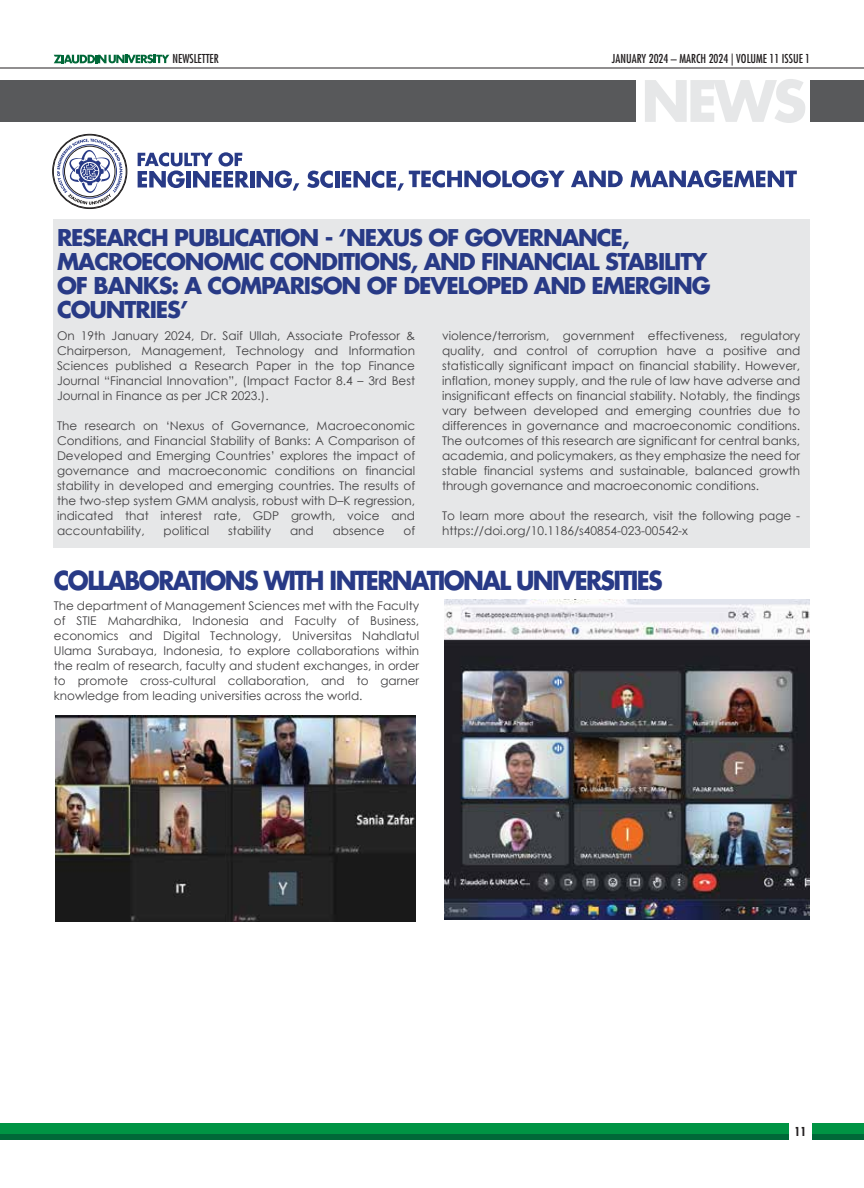
<style>
.page{position:relative;width:864px;height:1188px;background:#fff}
.page>*{position:absolute;margin:0;border:0;box-sizing:border-box;transform-origin:0 0}
.t1{font:700 55.5px "Futura Std";color:#e6e7e8}
.t2{font:700 25.5px "Futura Std";letter-spacing:-.07em;color:#283a86;scale:.93 1}
.t3{font:700 22.5px/24px "Futura Std";letter-spacing:-.05em;color:#283a86}
.t4{font:12px/15px "Century Gothic";color:#414042;text-align:justify}
.t5{font:condensed 12px "Futura Std";color:#231f20}
.t6{font:700 condensed 12px "Futura Std";color:#231f20}
</style>
<div class="page">
<div style="left:53px;top:219px;width:757px;height:329px;background:#e6e7e8"></div>
<hr style="left:0;top:68px;width:864px;height:1px;background:#231f20">
<div style="left:810px;top:80px;width:54px;height:42px;background:#58595b"></div>
<div style="left:0;top:80px;width:636px;height:42px;background:#58595b"></div>
<svg style="left:54px;top:54px;width:115px;height:10px"></svg>
<img style="left:55px;top:715px;width:360px;height:206px">
<img style="left:445px;top:599px;width:364px;height:320px">
<svg style="left:138px;top:152px;width:111px;height:36px"></svg>
<hr style="left:250px;top:171px;width:4px;height:16px;background:#283a86">
<svg style="left:257px;top:170px;width:42px;height:21px"></svg>
<svg style="left:307px;top:171px;width:26px;height:17px"></svg>
<hr style="left:335px;top:171px;width:4px;height:16px;background:#283a86">
<svg style="left:342px;top:170px;width:223px;height:21px"></svg>
<svg style="left:571px;top:171px;width:52px;height:16px"></svg>
<svg style="left:630px;top:170px;width:167px;height:18px"></svg>
<div style="left:53px;top:134px;width:74px;height:75px;border:1px solid #221f1f;border-radius:50%"></div>
<svg style="left:57px;top:139px;width:65px;height:66px"></svg>
<div style="left:0;top:1123px;width:864px;height:17px;background:#009444"></div>
<div style="left:0;top:1134px;width:864px;height:6px;background:#006838"></div>
<div style="left:790px;top:1113px;width:22px;height:35px;background:#fff"></div>
<p class="t5" style="left:173px;top:52px;width:48px">NEWSLETTER</p>
<p class="t5" style="left:612px;top:52px;width:200px">JANUARY 2024 – MARCH 2024 | VOLUME 11 ISSUE 1</p>
<h1 class="t1" style="left:641px;top:64px;width:167px">NEWS</h1>
<h3 class="t3" style="left:57px;top:225px;width:655px">RESEARCH PUBLICATION - ‘NEXUS OF GOVERNANCE, MACROECONOMIC CONDITIONS, AND FINANCIAL STABILITY OF BANKS: A COMPARISON OF DEVELOPED AND EMERGING COUNTRIES’</h3>
<p class="t4" style="left:57px;top:328px;width:360px">On 19th January 2024, Dr. Saif Ullah, Associate Professor &amp; Chairperson, Management, Technology and Information Sciences published a Research Paper in the top Finance Journal “Financial Innovation”, (Impact Factor 8.4 – 3rd Best Journal in Finance as per JCR 2023.).</p>
<p class="t4" style="left:57px;top:418px;width:360px">The research on ‘Nexus of Governance, Macroeconomic Conditions, and Financial Stability of Banks: A Comparison of Developed and Emerging Countries’ explores the impact of governance and macroeconomic conditions on financial stability in developed and emerging countries. The results of the two-step system GMM analysis, robust with D–K regression, indicated that interest rate, GDP growth, voice and accountability,</p>
<p class="t4" style="left:164px;top:523px;width:47px">political</p>
<p class="t4" style="left:228px;top:523px;width:44px">stability</p>
<p class="t4" style="left:290px;top:523px;width:25px">and</p>
<p class="t4" style="left:333px;top:523px;width:53px">absence</p>
<p class="t4" style="left:403px;top:523px;width:13px">of</p>
<p class="t4" style="left:442px;top:328px;width:360px">violence/terrorism, government effectiveness, regulatory quality, and control of corruption have a positive and statistically significant impact on financial stability. However, inflation, money supply, and the rule of law have adverse and insignificant effects on financial stability. Notably, the findings vary between developed and emerging countries due to differences in governance and macroeconomic conditions.<br>The outcomes of this research are significant for central banks, academia, and policymakers, as they emphasize the need for stable financial systems and sustainable, balanced growth through governance and macroeconomic conditions.</p>
<p class="t4" style="left:442px;top:508px;width:360px">To learn more about the research, visit the following page - https://doi.org/10.1186/s40854-023-00542-x</p>
<h2 class="t2" style="left:54px;top:564px;width:656px">COLLABORATIONS WITH INTERNATIONAL UNIVERSITIES</h2>
<p class="t4" style="left:54px;top:598px;width:367px">The department of Management Sciences met with the Faculty of STIE Mahardhika, Indonesia and Faculty of Business, economics and Digital Technology, Universitas Nahdlatul Ulama Surabaya, Indonesia, to explore collaborations within the realm of research, faculty and student exchanges, in order to promote cross-cultural collaboration, and to garner knowledge from leading universities across the world.</p>
<p class="t6" style="left:795px;top:1125px;width:13px">11</p>
</div>
